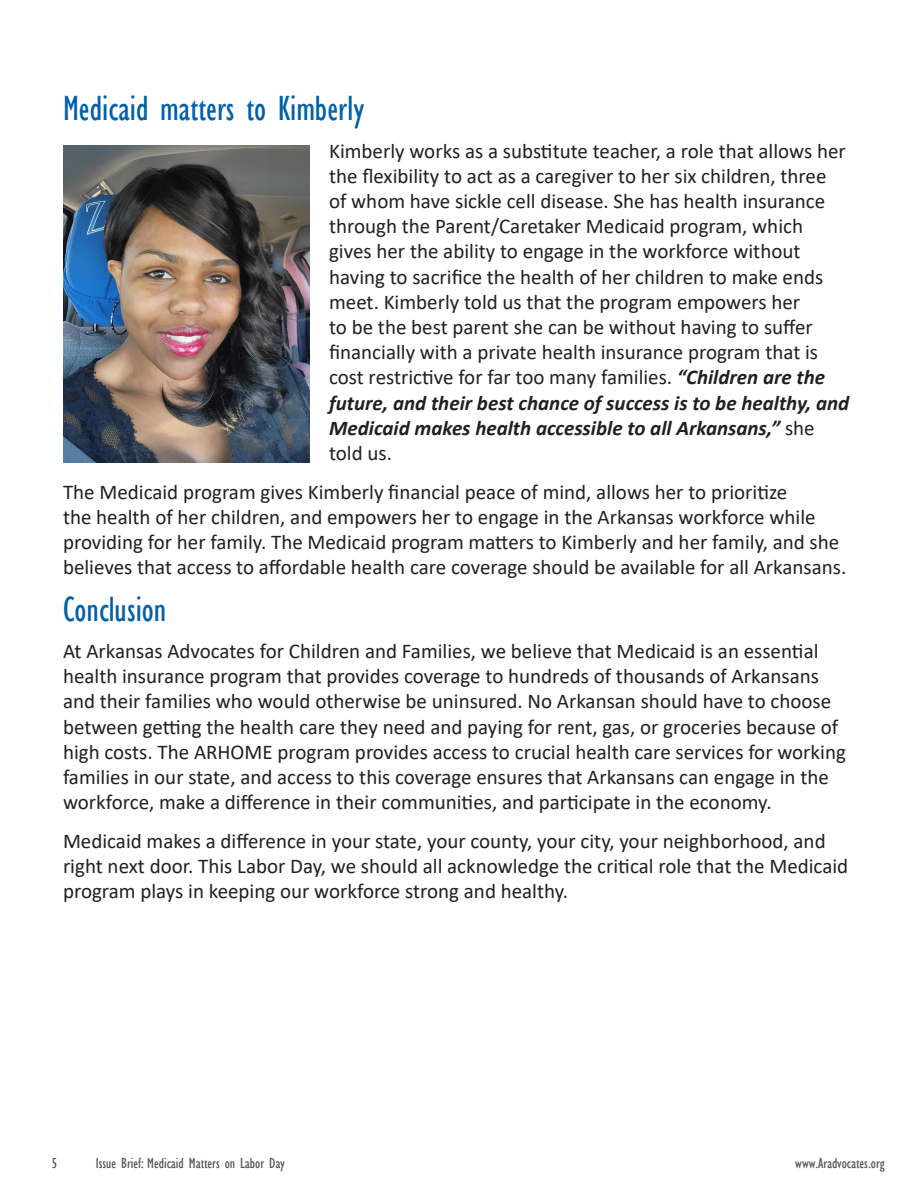
<style>
.page{position:relative;width:918px;height:1188px;background:#fff}
.page>*{position:absolute;margin:0;border:0;box-sizing:border-box;transform-origin:0 0}
.AACF_H1{font:condensed 36px "Gill Sans";color:#0060a9}
.AACF_Paragraph_Style_1{font:21px/25.2px "Calibri";color:#231f20}
.t1{font:condensed 15px "Gill Sans";color:#535355}
.s1{font-weight:700;font-style:italic}
</style>
<div class="page">
<img style="left:63px;top:146px;width:247px;height:317px">
<p class="AACF_H1" style="left:63px;top:87px;width:303px">Medicaid matters to Kimberly</p>
<p class="AACF_Paragraph_Style_1" style="left:329px;top:137px;width:522px">Kimberly works as a substitute teacher, a role that allows her the flexibility to act as a caregiver to her six children, three<br>of whom have sickle cell disease. She has health insurance through the Parent/Caretaker Medicaid program, which gives her the ability to engage in the workforce without having to sacrifice the health of her children to make ends meet. Kimberly told us that the program empowers her<br>to be the best parent she can be without having to suffer financially with a private health insurance program that is cost restrictive for far too many families. <span class="s1">“Children are the future, and their best chance of success is to be healthy, and Medicaid makes health accessible to all Arkansans,”</span> she told us.</p>
<p class="AACF_Paragraph_Style_1" style="left:63px;top:479px;width:785px">The Medicaid program gives Kimberly financial peace of mind, allows her to prioritize<br>the health of her children, and empowers her to engage in the Arkansas workforce while providing for her family. The Medicaid program matters to Kimberly and her family, and she believes that access to affordable health care coverage should be available for all Arkansans.</p>
<p class="AACF_H1" style="left:63px;top:588px;width:105px">Conclusion</p>
<p class="AACF_Paragraph_Style_1" style="left:63px;top:638px;width:784px">At Arkansas Advocates for Children and Families, we believe that Medicaid is an essential health insurance program that provides coverage to hundreds of thousands of Arkansans and their families who would otherwise be uninsured. No Arkansan should have to choose between getting the health care they need and paying for rent, gas, or groceries because of high costs. The ARHOME program provides access to crucial health care services for working families in our state, and access to this coverage ensures that Arkansans can engage in the workforce, make a difference in their communities, and participate in the economy.</p>
<p class="AACF_Paragraph_Style_1" style="left:63px;top:828px;width:787px">Medicaid makes a difference in your state, your county, your city, your neighborhood, and right next door. This Labor Day, we should all acknowledge the critical role that the Medicaid program plays in keeping our workforce strong and healthy.</p>
<p class="t1" style="left:52px;top:1154px;width:7px">5</p>
<p class="t1" style="left:96px;top:1154px;width:190px">Issue Brief: Medicaid Matters on Labor Day</p>
<p class="t1" style="left:795px;top:1154px;width:91px">www.Aradvocates.org</p>
</div>
